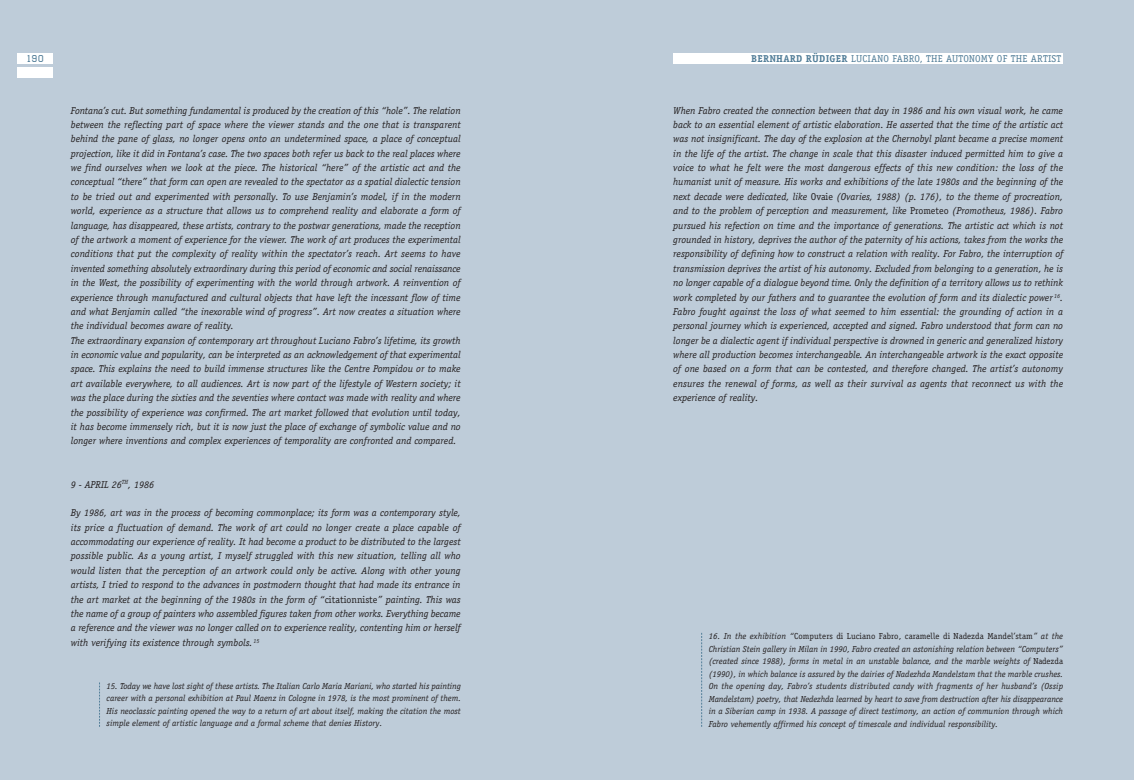
<style>
.page{position:relative;width:1134px;height:780px;background:#fff}
.page>*{position:absolute;margin:0;border:0;box-sizing:border-box;transform-origin:0 0}
.t1{font:italic 10px/14.4px "Officina Serif";color:#231f20;text-align:justify}
.t2{font:10px "Officina Serif";letter-spacing:.025em;color:#517d98}
.t3{font:10px "Octin College Free";color:#517d98}
.t4{font:italic 8.75px/12.5px "Officina Serif";color:#231f20;text-align:justify}
.s1{font-weight:700}
.s2{font-style:normal}
</style>
<div class="page">
<div style="left:0;top:0;width:1134px;height:779px;background:#beccd9"></div>
<div style="left:673px;top:53px;width:390px;height:11px;background:#fff"></div>
<div style="left:18px;top:53px;width:35px;height:11px;background:#fff"></div>
<div style="left:18px;top:67px;width:35px;height:11px;background:#fff"></div>
<svg style="left:701px;top:632px;width:1px;height:94px"></svg>
<svg style="left:99px;top:682px;width:1px;height:44px"></svg>
<p class="t3" style="left:27px;top:53px;width:18px">190</p>
<p class="t2" style="left:751px;top:54px;width:312px"><span class="s1">BERNHARD RÜDIGER</span> LUCIANO FABRO, THE AUTONOMY OF THE ARTIST</p>
<p class="t1" style="left:71px;top:104px;width:391px;text-align:left">Fontana’s cut. But something fundamental is produced by the creation of this “hole”. The relation between the reflecting part of space where the viewer stands and the one that is transparent behind the pane of glass, no longer opens onto an undetermined space, a place of conceptual projection, like it did in Fontana’s case. The two spaces both refer us back to the real places where we find ourselves when we look at the piece. The historical “here” of the artistic act and the conceptual “there” that form can open are revealed to the spectator as a spatial dialectic tension to be tried out and experimented with personally. To use Benjamin’s model, if in the modern world, experience as a structure that allows us to comprehend reality and elaborate a form of language, has disappeared, these artists, contrary to the postwar generations, made the reception of the artwork a moment of experience for the viewer. The work of art produces the experimental conditions that put the complexity of reality within the spectator’s reach. Art seems to have invented something absolutely extraordinary during this period of economic and social renaissance in the West, the possibility of experimenting with the world through artwork. A reinvention of experience through manufactured and cultural objects that have left the incessant flow of time and what Benjamin called “the inexorable wind of progress”. Art now creates a situation where the individual becomes aware of reality.<br>The extraordinary expansion of contemporary art throughout Luciano Fabro’s lifetime, its growth in economic value and popularity, can be interpreted as an acknowledgement of that experimental space. This explains the need to build immense structures like the Centre Pompidou or to make art available everywhere, to all audiences. Art is now part of the lifestyle of Western society; it was the place during the sixties and the seventies where contact was made with reality and where the possibility of experience was confirmed. The art market followed that evolution until today, it has become immensely rich, but it is now just the place of exchange of symbolic value and no longer where inventions and complex experiences of temporality are confronted and compared.</p>
<p class="t1" style="left:71px;top:477px;width:85px">9 - APRIL 26<sup>TH</sup>, 1986</p>
<p class="t1" style="left:71px;top:506px;width:391px">By 1986, art was in the process of becoming commonplace; its form was a contemporary style, its price a fluctuation of demand. The work of art could no longer create a place capable of accommodating our experience of reality. It had become a product to be distributed to the largest possible public. As a young artist, I myself struggled with this new situation, telling all who would listen that the perception of an artwork could only be active. Along with other young artists, I tried to respond to the advances in postmodern thought that had made its entrance in the art market at the beginning of the 1980s in the form of “<span class="s2">citationniste</span>” painting. This was the name of a group of painters who assembled figures taken from other works. Everything became a reference and the viewer was no longer called on to experience reality, contenting him or herself with verifying its existence through symbols. <sup>15</sup></p>
<p class="t4" style="left:107px;top:680px;width:356px">15. Today we have lost sight of these artists. The Italian Carlo Maria Mariani, who started his painting career with a personal exhibition at Paul Maenz in Cologne in 1978, is the most prominent of them.<br>His neoclassic painting opened the way to a return of art about itself, making the citation the most simple element of artistic language and a formal scheme that denies History.</p>
<p class="t1" style="left:673px;top:104px;width:391px">When Fabro created the connection between that day in 1986 and his own visual work, he came back to an essential element of artistic elaboration. He asserted that the time of the artistic act was not insignificant. The day of the explosion at the Chernobyl plant became a precise moment in the life of the artist. The change in scale that this disaster induced permitted him to give a voice to what he felt were the most dangerous effects of this new condition: the loss of the humanist unit of measure. His works and exhibitions of the late 1980s and the beginning of the next decade were dedicated, like <span class="s2">Ovaie</span> (Ovaries, 1988) (p. 176), to the theme of procreation, and to the problem of perception and measurement, like <span class="s2">Prometeo</span> (Promotheus, 1986). Fabro pursued his refection on time and the importance of generations. The artistic act which is not grounded in history, deprives the author of the paternity of his actions, takes from the works the responsibility of defining how to construct a relation with reality. For Fabro, the interruption of transmission deprives the artist of his autonomy. Excluded from belonging to a generation, he is no longer capable of a dialogue beyond time. Only the definition of a territory allows us to rethink work completed by our fathers and to guarantee the evolution of form and its dialectic power <sup>16</sup>.<br>Fabro fought against the loss of what seemed to him essential: the grounding of action in a personal journey which is experienced, accepted and signed. Fabro understood that form can no longer be a dialectic agent if individual perspective is drowned in generic and generalized history where all production becomes interchangeable. An interchangeable artwork is the exact opposite of one based on a form that can be contested, and therefore changed. The artist’s autonomy ensures the renewal of forms, as well as their survival as agents that reconnect us with the experience of reality.</p>
<p class="t4" style="left:709px;top:630px;width:356px">16. In the exhibition “<span class="s2">Computers di Luciano Fabro, caramelle di Nadezda Mandel’stam</span>” at the Christian Stein gallery in Milan in 1990, Fabro created an astonishing relation between “Computers” (created since 1988), forms in metal in an unstable balance, and the marble weights of <span class="s2">Nadezda </span>(1990), in which balance is assured by the dairies of Nadezhda Mandelstam that the marble crushes.<br>On the opening day, Fabro’s students distributed candy with fragments of her husband’s (Ossip Mandelstam) poetry, that Nedezhda learned by heart to save from destruction after his disappearance in a Siberian camp in 1938. A passage of direct testimony, an action of communion through which Fabro vehemently affirmed his concept of timescale and individual responsibility.</p>
</div>
